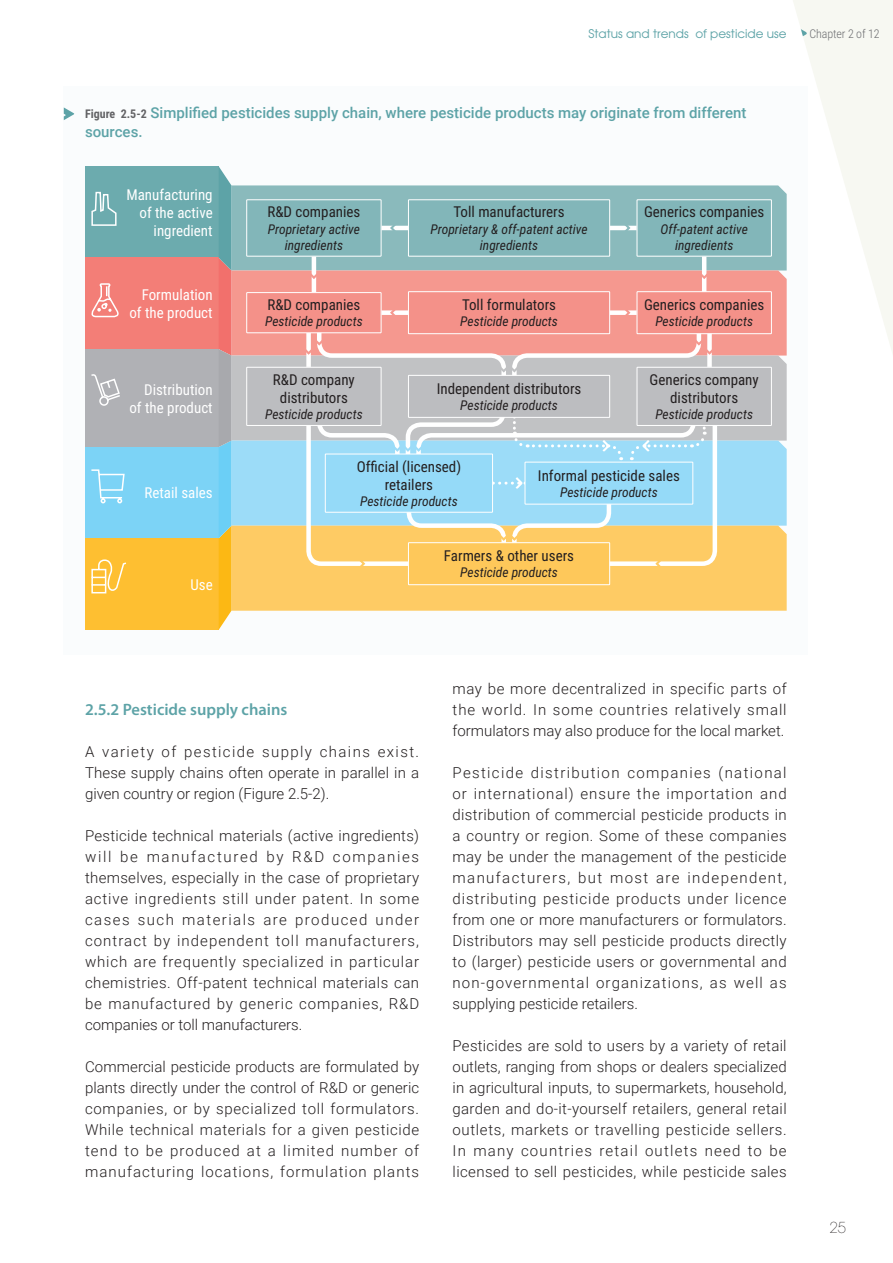
<style>
.page{position:relative;width:893px;height:1263px;background:#fff}
.page>*{position:absolute;margin:0;border:0;box-sizing:border-box;transform-origin:0 0}
._01_HeadC_Number{font:600 16.5px "Myriad Pro";color:#5da3a7}
._02_RegLJ{font:300 15px/21px "Roboto";letter-spacing:.01em;color:#231f20;text-align:justify}
.t1{font:15px/18px "Roboto Condensed";color:#231f20;text-align:center}
._04FigHead_A{font:500 15px/19.5px "Roboto";color:#5da3a7}
.t2{font:15px/18px "Roboto Condensed";color:#fff;text-align:right}
.t3{font:200 15px "Avant Garde";color:#231f20}
.t4{font:italic 13.5px/16.2px "Roboto Condensed";color:#231f20;text-align:center}
.t5{font:12px "Avant Garde";color:#5da3a7}
.t6{font:300 12px "Roboto Condensed";letter-spacing:-.01em;color:#6c6d70}
.s1{font-family:"Roboto Condensed";font-weight:700;font-size:12px;color:#636366}
</style>
<div class="page">
<div style="left:64px;top:87px;width:744px;height:568px;background:#fafcfd"></div>
<div style="left:231px;top:185px;width:556px;height:85px;background:#8ababc"></div>
<div style="left:231px;top:270px;width:556px;height:86px;background:#f5988f"></div>
<div style="left:231px;top:356px;width:556px;height:85px;background:#c1c2c4"></div>
<div style="left:231px;top:441px;width:556px;height:85px;background:#9cdcf8"></div>
<div style="left:231px;top:526px;width:556px;height:85px;background:#fecb64"></div>
<div style="left:85px;top:349px;width:134px;height:98px;background:#b0b1b5"></div>
<svg style="left:91px;top:374px;width:29px;height:32px"></svg>
<div style="left:85px;top:447px;width:134px;height:91px;background:#7cd3f6"></div>
<svg style="left:91px;top:469px;width:34px;height:35px"></svg>
<div style="left:85px;top:538px;width:134px;height:92px;background:#febf31"></div>
<svg style="left:91px;top:559px;width:36px;height:35px"></svg>
<div style="left:85px;top:166px;width:134px;height:92px;background:#6cabae"></div>
<svg style="left:91px;top:191px;width:26px;height:35px"></svg>
<div style="left:85px;top:258px;width:134px;height:91px;background:#f37e77"></div>
<svg style="left:91px;top:283px;width:28px;height:35px"></svg>
<svg style="left:219px;top:167px;width:12px;height:463px;background:#afaa93"></svg>
<hr style="left:381px;top:226px;width:27px;height:4px;background:#fff">
<svg style="left:390px;top:222px;width:7px;height:12px"></svg>
<hr style="left:312px;top:256px;width:4px;height:36px;background:#fff">
<svg style="left:308px;top:272px;width:12px;height:7px"></svg>
<hr style="left:702px;top:256px;width:4px;height:36px;background:#fff">
<svg style="left:698px;top:272px;width:12px;height:7px"></svg>
<hr style="left:610px;top:226px;width:27px;height:4px;background:#fff">
<svg style="left:623px;top:222px;width:7px;height:12px"></svg>
<svg style="left:246px;top:199px;width:136px;height:58px;background:#88b9bc"></svg>
<svg style="left:407px;top:199px;width:203px;height:58px;background:#87b9bc"></svg>
<svg style="left:636px;top:199px;width:136px;height:58px;background:#88b9bc"></svg>
<svg style="left:246px;top:291px;width:526px;height:294px;background:#d0c4b7"></svg>
<svg style="left:64px;top:107px;width:11px;height:13px"></svg>
<svg style="left:793px;top:0;width:100px;height:353px;fill:#f7f8f2"></svg>
<svg style="left:793px;top:21px;width:15px;height:25px"></svg>
<p class="t5" style="left:588px;top:26px;width:200px">Status and trends of pesticide use</p>
<p class="t6" style="left:810px;top:25px;width:72px">Chapter 2 of 12</p>
<p class="_04FigHead_A" style="left:85px;top:102px;width:663px"><span class="s1">Figure 2.5-2</span> Simplified pesticides supply chain, where pesticide products may originate from different sources.</p>
<p class="t2" style="left:126px;top:185px;width:88px">Manufacturing of the active ingredient</p>
<p class="t2" style="left:129px;top:285px;width:85px">Formulation of the product</p>
<p class="t2" style="left:129px;top:380px;width:85px">Distribution of the product</p>
<p class="t2" style="left:144px;top:483px;width:70px">Retail sales</p>
<p class="t2" style="left:190px;top:575px;width:24px">Use</p>
<p class="t1" style="left:267px;top:202px;width:94px">R&amp;D companies</p>
<p class="t4" style="left:268px;top:220px;width:93px">Proprietary active ingredients</p>
<p class="t1" style="left:267px;top:295px;width:94px">R&amp;D companies</p>
<p class="t4" style="left:265px;top:313px;width:99px">Pesticide products</p>
<p class="t1" style="left:273px;top:370px;width:83px">R&amp;D company distributors</p>
<p class="t4" style="left:265px;top:406px;width:99px">Pesticide products</p>
<p class="t1" style="left:453px;top:202px;width:113px">Toll manufacturers</p>
<p class="t4" style="left:431px;top:220px;width:159px">Proprietary &amp; off-patent active ingredients</p>
<p class="t1" style="left:462px;top:295px;width:96px">Toll formulators</p>
<p class="t4" style="left:460px;top:313px;width:99px">Pesticide products</p>
<p class="t1" style="left:437px;top:379px;width:146px">Independent distributors</p>
<p class="t4" style="left:460px;top:397px;width:99px">Pesticide products</p>
<p class="t1" style="left:644px;top:202px;width:122px">Generics companies</p>
<p class="t4" style="left:661px;top:220px;width:89px">Off-patent active ingredients</p>
<p class="t1" style="left:644px;top:295px;width:122px">Generics companies</p>
<p class="t4" style="left:655px;top:313px;width:99px">Pesticide products</p>
<p class="t1" style="left:650px;top:370px;width:111px">Generics company distributors</p>
<p class="t4" style="left:655px;top:406px;width:99px">Pesticide products</p>
<p class="t1" style="left:357px;top:457px;width:106px">Official (licensed) retailers</p>
<p class="t4" style="left:360px;top:492px;width:99px">Pesticide products</p>
<p class="t1" style="left:538px;top:466px;width:143px">Informal pesticide sales</p>
<p class="t4" style="left:560px;top:483px;width:99px">Pesticide products</p>
<p class="t1" style="left:444px;top:546px;width:132px">Farmers &amp; other users</p>
<p class="t4" style="left:460px;top:564px;width:99px">Pesticide products</p>
<p class="_01_HeadC_Number" style="left:85px;top:699px;width:204px">2.5.2 Pesticide supply chains</p>
<p class="_02_RegLJ" style="left:85px;top:741px;width:336px">A variety of pesticide supply chains exist.<br>These supply chains often operate in parallel in a given country or region (Figure 2.5-2).</p>
<p class="_02_RegLJ" style="left:85px;top:825px;width:336px">Pesticide technical materials (active ingredients) will be manufactured by R&amp;D companies themselves, especially in the case of proprietary active ingredients still under patent. In some cases such materials are produced under contract by independent toll manufacturers, which are frequently specialized in particular chemistries. Off-patent technical materials can be manufactured by generic companies, R&amp;D companies or toll manufacturers.</p>
<p class="_02_RegLJ" style="left:85px;top:1056px;width:336px">Commercial pesticide products are formulated by plants directly under the control of R&amp;D or generic companies, or by specialized toll formulators.<br>While technical materials for a given pesticide tend to be produced at a limited number of manufacturing locations, formulation plants</p>
<p class="_02_RegLJ" style="left:453px;top:678px;width:336px">may be more decentralized in specific parts of the world. In some countries relatively small formulators may also produce for the local market.</p>
<p class="_02_RegLJ" style="left:453px;top:762px;width:336px">Pesticide distribution companies (national or international) ensure the importation and distribution of commercial pesticide products in a country or region. Some of these companies may be under the management of the pesticide manufacturers, but most are independent, distributing pesticide products under licence from one or more manufacturers or formulators.<br>Distributors may sell pesticide products directly to (larger) pesticide users or governmental and non-governmental organizations, as well as supplying pesticide retailers.</p>
<p class="_02_RegLJ" style="left:453px;top:1035px;width:336px">Pesticides are sold to users by a variety of retail outlets, ranging from shops or dealers specialized in agricultural inputs, to supermarkets, household, garden and do-it-yourself retailers, general retail outlets, markets or travelling pesticide sellers.<br>In many countries retail outlets need to be licensed to sell pesticides, while pesticide sales</p>
<p class="t3" style="left:829px;top:1219px;width:18px">25</p>
</div>
